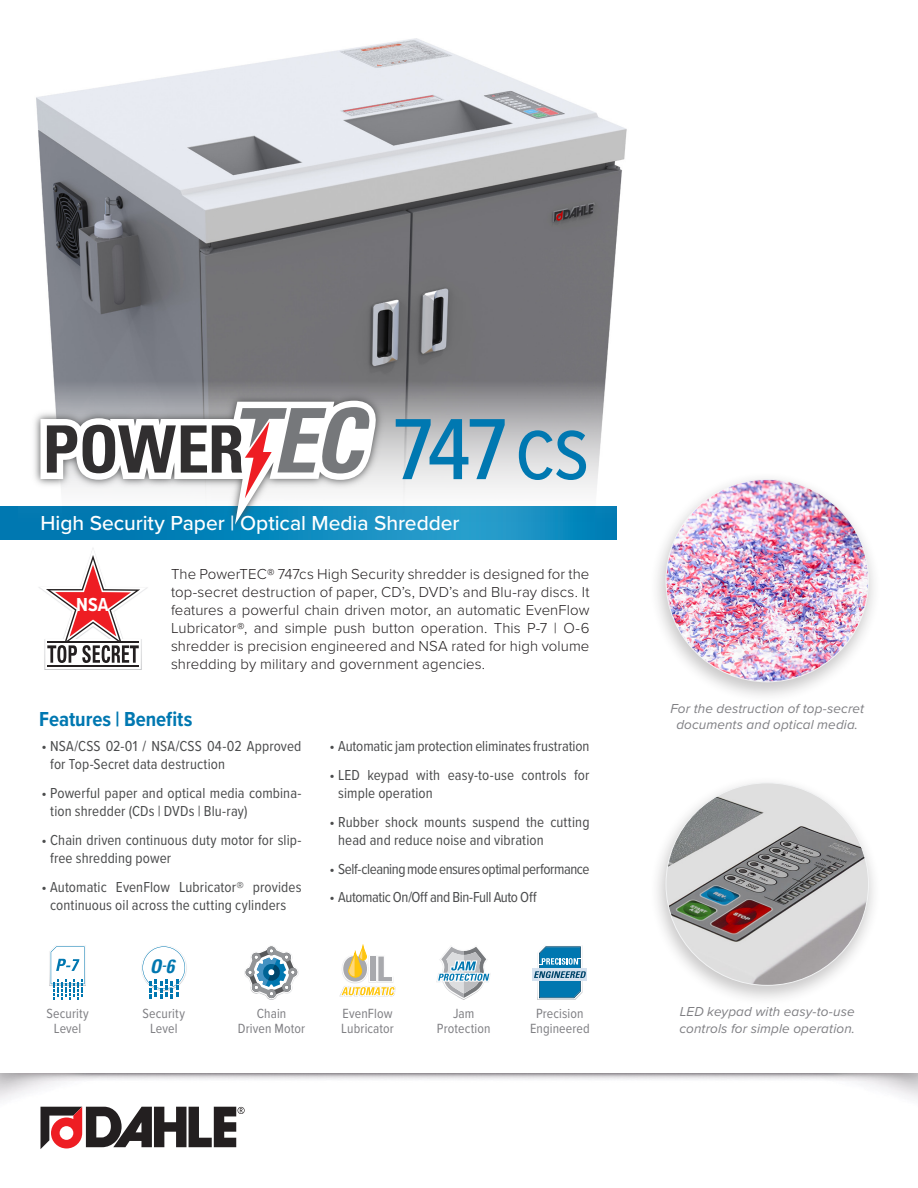
<style>
.page{position:relative;width:918px;height:1188px;background:#fff}
.page>*{position:absolute;margin:0;border:0;box-sizing:border-box;transform-origin:0 0}
.t1{font:500 90px "Proxima Nova Cond";color:#0078b1}
.t2{font:500 21px "Proxima Nova";color:#fff}
.t3{font:700 21px "Proxima Nova Cond";color:#0078b1}
.t4{font:700 19.5px "Proxima Nova Cond";color:#fff}
.t5{font:italic 700 condensed 18.9px "Univers";color:#0077b0}
.t6{font:15px/18px "Proxima Nova Cond";letter-spacing:.005em;color:#4b4c4d}
.t7{font:300 15px/18px "Proxima Nova";letter-spacing:.005em;color:#231f20;text-align:justify}
.t8{font:15px "Proxima Nova Cond";letter-spacing:-.03em;color:#4b4c4d}
.t9{font:13.8px/14.7px "Proxima Nova Cond";letter-spacing:.01em;color:#7f7f83;text-align:center}
.t10{font:italic 13.5px/16.5px "Proxima Nova";letter-spacing:.01em;color:#7f7f83;text-align:center}
.s1{font-size:72px}
.s2{font-family:"Proxima Nova"}
.s3{font-size:14.1px}
</style>
<div class="page">
<svg style="left:0;top:506px;width:616px;height:34px;background:#128bbf"></svg>
<svg style="left:40px;top:1107px;width:205px;height:42px"></svg>
<img style="left:18px;top:38px;width:609px;height:494px">
<div style="left:650px;top:471px;width:232px;height:232px;background:#231f20;opacity:.25"></div>
<img style="left:666px;top:479px;width:202px;height:203px;border-radius:101px">
<div style="left:650px;top:775px;width:232px;height:232px;background:#231f20;opacity:.25"></div>
<img style="left:666px;top:783px;width:202px;height:202px;border-radius:101px">
<img style="left:24px;top:377px;width:369px;height:163px">
<svg style="left:40px;top:401px;width:337px;height:124px"></svg>
<svg style="left:437px;top:947px;width:53px;height:52px"></svg>
<div style="left:533px;top:968px;width:54px;height:13px;background:#d4e1ef"></div>
<svg style="left:534px;top:946px;width:52px;height:53px"></svg>
<svg style="left:245px;top:946px;width:53px;height:53px"></svg>
<svg style="left:340px;top:945px;width:56px;height:51px"></svg>
<svg style="left:141px;top:946px;width:46px;height:53px"></svg>
<img style="left:49px;top:951px;width:1px;height:35px">
<svg style="left:50px;top:946px;width:36px;height:53px"></svg>
<img style="left:39px;top:587px;width:109px;height:83px">
<svg style="left:40px;top:548px;width:107px;height:121px"></svg>
<hr style="left:47px;top:641px;width:92px;height:2px;background:#231f20">
<hr style="left:47px;top:665px;width:92px;height:2px;background:#231f20">
<p class="t1" style="left:394px;top:383px;width:197px">747<span class="s1">CS</span></p>
<p class="t2" style="left:41px;top:507px;width:421px">High Security Paper | Optical Media Shredder</p>
<p class="t4" style="left:76px;top:590px;width:34px">NSA</p>
<p class="t7" style="left:171px;top:564px;width:420px">The PowerTEC® 747cs High Security shredder is designed for the top-secret destruction of paper, CD’s, DVD’s and Blu-ray discs. It features a powerful chain driven motor, an automatic EvenFlow Lubricator®, and simple push button operation. This P-7 | O-6 shredder is precision engineered and NSA rated for high volume shredding by military and government agencies.</p>
<p class="t3" style="left:39px;top:703px;width:155px">Features | Benefits</p>
<p class="t6" style="left:50px;top:737px;width:253px;text-indent:-9px"><span class="s2">•</span> NSA/CSS 02-01 / NSA/CSS 04-02 Approved for Top-Secret data destruction</p>
<p class="t6" style="left:50px;top:783px;width:253px;text-indent:-9px"><span class="s2">•</span> Powerful paper and optical media combina&shy;tion shredder (CDs | DVDs | Blu-ray)</p>
<p class="t6" style="left:50px;top:830px;width:253px;text-indent:-9px"><span class="s2">•</span> Chain driven continuous duty motor for slip&shy;free shredding power</p>
<p class="t6" style="left:42px;top:877px;width:261px;text-align:center"><span class="s2">•</span> Automatic EvenFlow Lubricator® provides continuous oil across the cutting cylinders</p>
<p class="t5" style="left:150px;top:955px;width:26px">O<span class="s3">-</span>6</p>
<p class="t6" style="left:330px;top:737px;width:261px"><span class="s2">•</span> Automatic jam protection eliminates frustration</p>
<p class="t6" style="left:338px;top:765px;width:253px;text-indent:-9px"><span class="s2">•</span> LED keypad with easy-to-use controls for simple operation</p>
<p class="t6" style="left:338px;top:812px;width:253px;text-indent:-9px"><span class="s2">•</span> Rubber shock mounts suspend the cutting head and reduce noise and vibration</p>
<p class="t8" style="left:330px;top:858px;width:261px"><span class="s2">•</span> Self-cleaning mode ensures optimal performance</p>
<p class="t8" style="left:330px;top:886px;width:209px"><span class="s2">•</span> Automatic On/Off and Bin-Full Auto Off</p>
<p class="t9" style="left:46px;top:1006px;width:44px">Security<br>Level</p>
<p class="t9" style="left:143px;top:1006px;width:44px">Security<br>Level</p>
<p class="t9" style="left:238px;top:1006px;width:69px">Chain<br>Driven Motor</p>
<p class="t9" style="left:341px;top:1006px;width:54px;text-align:left">EvenFlow<br>Lubricator</p>
<p class="t9" style="left:437px;top:1006px;width:55px">Jam<br>Protection</p>
<p class="t9" style="left:530px;top:1006px;width:61px">Precision<br>Engineered</p>
<p class="t10" style="left:670px;top:700px;width:195px">For the destruction of top-secret documents and optical media.</p>
<p class="t10" style="left:679px;top:1003px;width:177px;text-align:left">LED keypad with easy-to-use controls for simple operation.</p>
</div>
